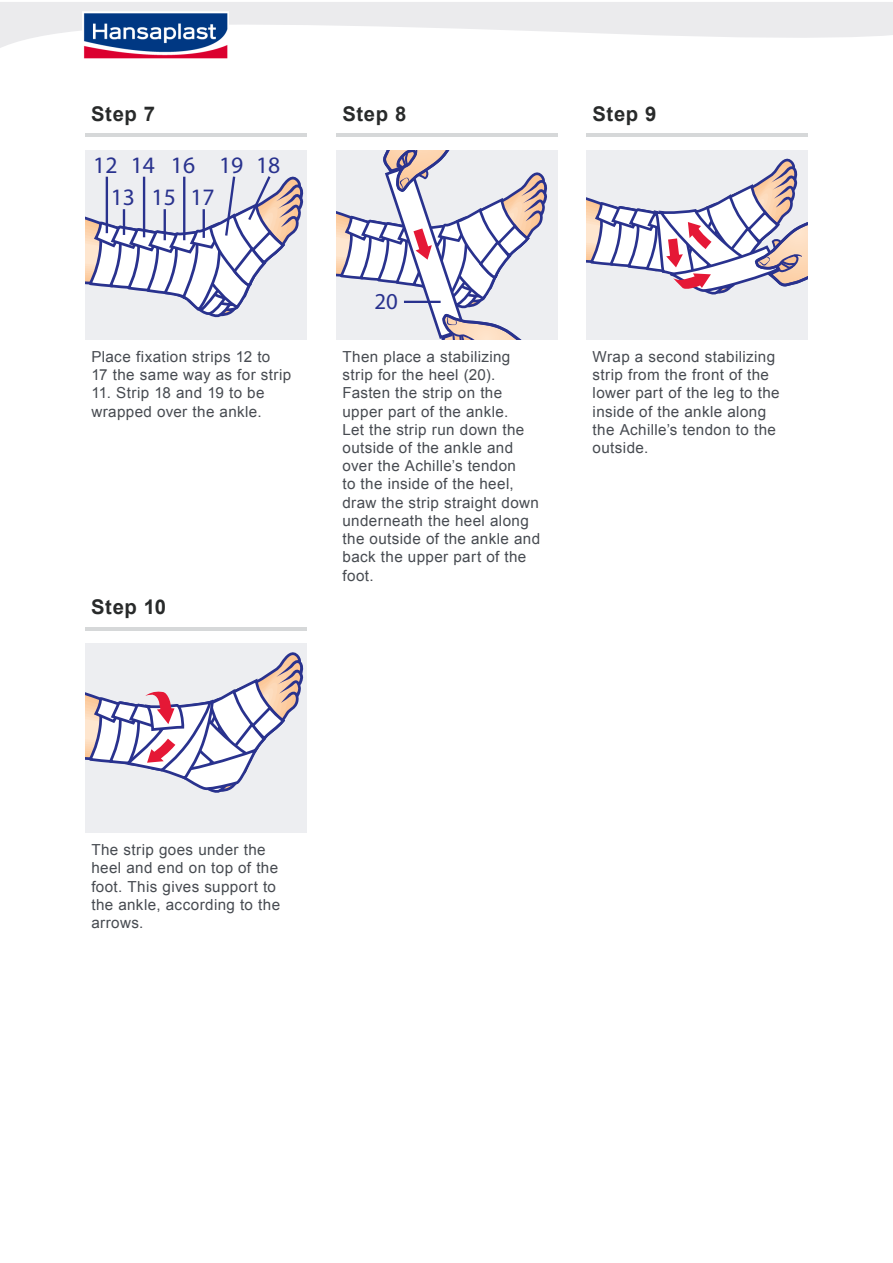
<style>
.page{position:relative;width:893px;height:1263px;background:#fff}
.page>*{position:absolute;margin:0;border:0;box-sizing:border-box;transform-origin:0 0}
.t1{font:23.7px/32px "Myriad";color:#29328e}
.t2{font:22.8px "Myriad";color:#29328e}
.t3{font:700 20.25px "Arial";letter-spacing:.03em;color:#282a2a}
.t4{font:15.15px/18.3px "Arial";letter-spacing:.025em;color:#474b51}
</style>
<div class="page">
<svg style="left:0;top:2px;width:893px;height:132px"></svg>
<img style="left:83px;top:12px;width:145px;height:47px">
<div style="left:586px;top:150px;width:222px;height:190px;background:#edeef1"></div>
<svg style="left:586px;top:158px;width:222px;height:137px"></svg>
<div style="left:85px;top:150px;width:222px;height:190px;background:#edeef1"></div>
<svg style="left:85px;top:176px;width:219px;height:142px"></svg>
<div style="left:85px;top:643px;width:222px;height:190px;background:#edeef1"></div>
<svg style="left:85px;top:652px;width:219px;height:141px"></svg>
<svg style="left:336px;top:150px;width:222px;height:190px"></svg>
<hr style="left:404px;top:301px;width:37px;height:2px;background:#29328e">
<hr style="left:586px;top:134px;width:222px;height:3px;background:#d6d8d9">
<hr style="left:85px;top:134px;width:222px;height:3px;background:#d6d8d9">
<hr style="left:85px;top:627px;width:222px;height:4px;background:#d6d8d9">
<hr style="left:336px;top:134px;width:222px;height:3px;background:#d6d8d9">
<h3 class="t3" style="left:91px;top:101px;width:65px">Step 7</h3>
<h1 class="t1" style="left:111px;top:151px;width:171px;text-indent:-18px">12 14 16 19 18<br>13 15 17</h1>
<p class="t4" style="left:91px;top:347px;width:201px">Place fixation strips 12 to<br>17 the same way as for strip</p>
<p class="t4" style="left:91px;top:384px;width:175px">11. Strip 18 and 19 to be wrapped over the ankle.</p>
<h3 class="t3" style="left:91px;top:594px;width:76px">Step 10</h3>
<h3 class="t3" style="left:342px;top:101px;width:65px">Step 8</h3>
<h2 class="t2" style="left:374px;top:290px;width:25px">20</h2>
<p class="t4" style="left:343px;top:347px;width:199px">Then place a stabilizing strip for the heel (20).<br>Fasten the strip on the upper part of the ankle.<br>Let the strip run down the outside of the ankle and over the Achille’s tendon<br>to the inside of the heel, draw the strip straight down underneath the heel along the outside of the ankle and back the upper part of the foot.</p>
<h3 class="t3" style="left:593px;top:101px;width:65px">Step 9</h3>
<p class="t4" style="left:593px;top:347px;width:189px">Wrap a second stabilizing strip from the front of the lower part of the leg to the inside of the ankle along the Achille’s tendon to the outside.</p>
<p class="t4" style="left:91px;top:841px;width:190px">The strip goes under the heel and end on top of the foot. This gives support to the ankle, according to the arrows.</p>
</div>
